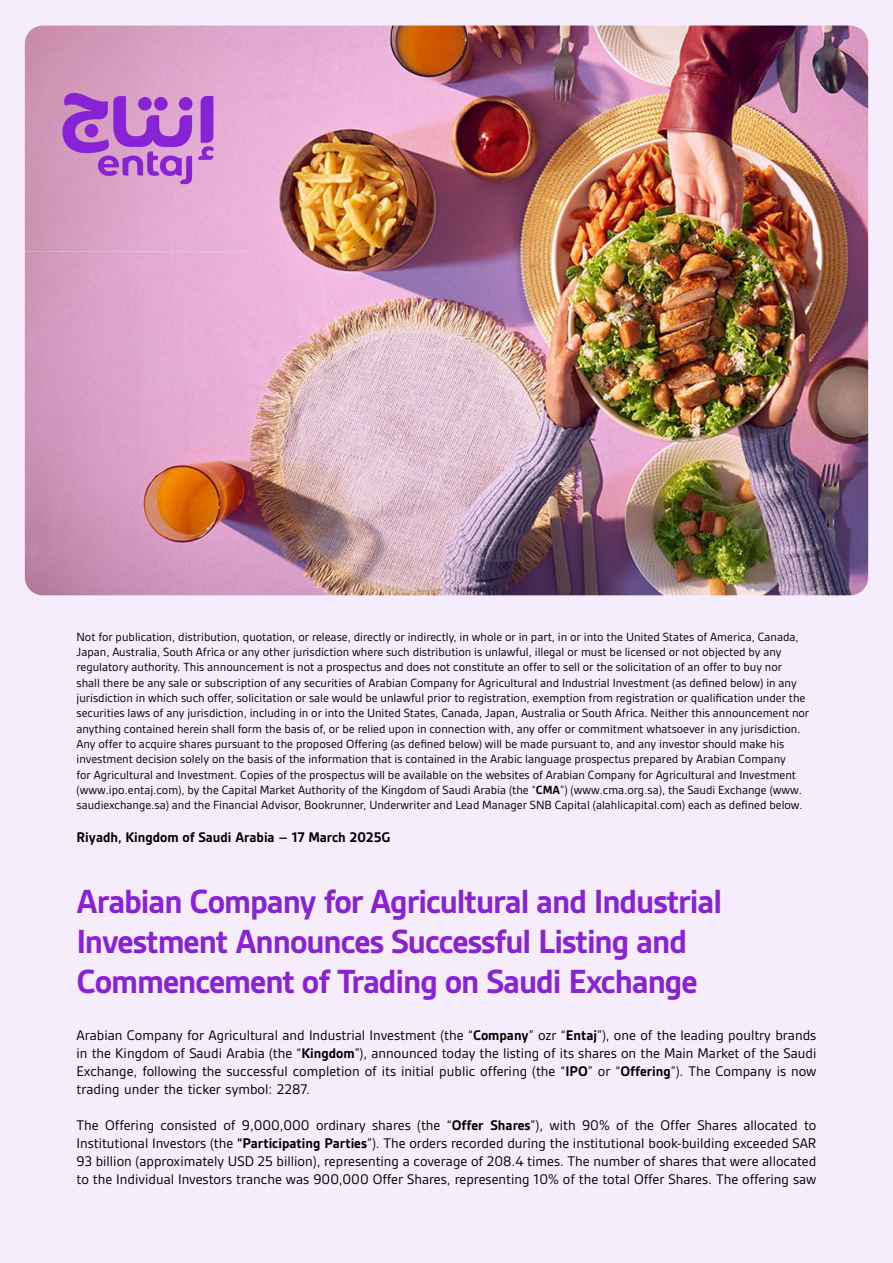
<style>
.page{position:relative;width:893px;height:1263px;background:#f5edfc}
.page>*{position:absolute;margin:0;border:0;box-sizing:border-box;transform-origin:0 0}
.t1{font:700 36px/40.2px "Gesta";letter-spacing:-.03em;color:#8822d4}
.t2{font:15px/18px "Gesta";color:#000;text-align:justify}
.t3{font:700 15px "Gesta";color:#000}
.t4{font:12.75px/15.3px "Gesta";color:#000}
.s1{font-weight:700}
</style>
<div class="page">
<img style="left:25px;top:26px;width:843px;height:569px">
<img style="left:25px;top:26px;width:226px;height:226px">
<p class="t4" style="left:77px;top:629px;width:734px">Not for publication, distribution, quotation, or release, directly or indirectly in, whole or in part in, or into the United States of America, Canada, Japan, Australia, South Africa or any other jurisdiction where such distribution is unlawful, illegal or must be licensed or not objected by any regulatory authority. This announcement is not a prospectus and does not constitute an offer to sell or the solicitation of an offer to buy nor<br>shall there be any sale or subscription of any securities of Arabian Company for Agricultural and Industrial Investment (as defined below) in any jurisdiction in which such offer, solicitation or sale would be unlawful prior to registration, exemption from registration or qualification under the securities laws of any jurisdiction, including in or into the United States, Canada, Japan, Australia or South Africa. Neither this announcement nor anything contained herein shall form the basis of, or be relied upon in connection with, any offer or commitment whatsoever in any jurisdiction.<br>Any offer to acquire shares pursuant to the proposed Offering (as defined below) will be made pursuant to, and any investor should make his investment decision solely on the basis of the information that is contained in the Arabic language prospectus prepared by Arabian Company<br>for Agricultural and Investment. Copies of the prospectus will be available on the websites of Arabian Company for Agricultural and Investment (www.ipo.entaj.com ,) by the Capital Market Authority of the Kingdom of Saudi Arabia (the “<span class="s1">CMA</span>”) (www.cma.org.sa ,) the Saudi Exchange (www. saudiexchange.sa) and the Financial Advisor, Bookrunner, Underwriter and Lead Manager SNB Capital (alahlicapital.com) each as defined below.</p>
<p class="t3" style="left:77px;top:829px;width:316px">Riyadh, Kingdom of Saudi Arabia – 17 March 2025G</p>
<h1 class="t1" style="left:77px;top:881px;width:647px">Arabian Company for Agricultural and Industrial<br>Investment Announces Successful Listing and<br>Commencement of Trading on Saudi Exchange</h1>
<p class="t2" style="left:77px;top:1026px;width:741px">Arabian Company for Agricultural and Industrial Investment (the “<span class="s1">Company</span>” ozr “<span class="s1">Entaj</span> ,” ) one of the leading poultry brands in the Kingdom of Saudi Arabia (the “<span class="s1">Kingdom</span> ,” ) announced today the listing of its shares on the Main Market of the Saudi Exchange, following the successful completion of its initial public offering (the “<span class="s1">IPO</span>” or “<span class="s1">Offering</span> .” ) The Company is now trading under the ticker symbol: 2287.</p>
<p class="t2" style="left:491px;top:1116px;width:327px"><span class="s1">Shares</span> ,” ) with 90% of the Offer Shares allocated to</p>
<p class="t2" style="left:77px;top:1116px;width:741px;text-align:left">The Offering consisted of 9,000,000 ordinary shares (the “<span class="s1">Offer<br></span>Institutional Investors (the <span class="s1">“Participating Parties</span> .” ) The orders recorded during the institutional book-building exceeded SAR 93 billion (approximately USD 25 billion ,) representing a coverage of 208.4 times. The number of shares that were allocated to the Individual Investors tranche was 900,000 Offer Shares, representing 10% of the total Offer Shares. The offering saw</p>
</div>
